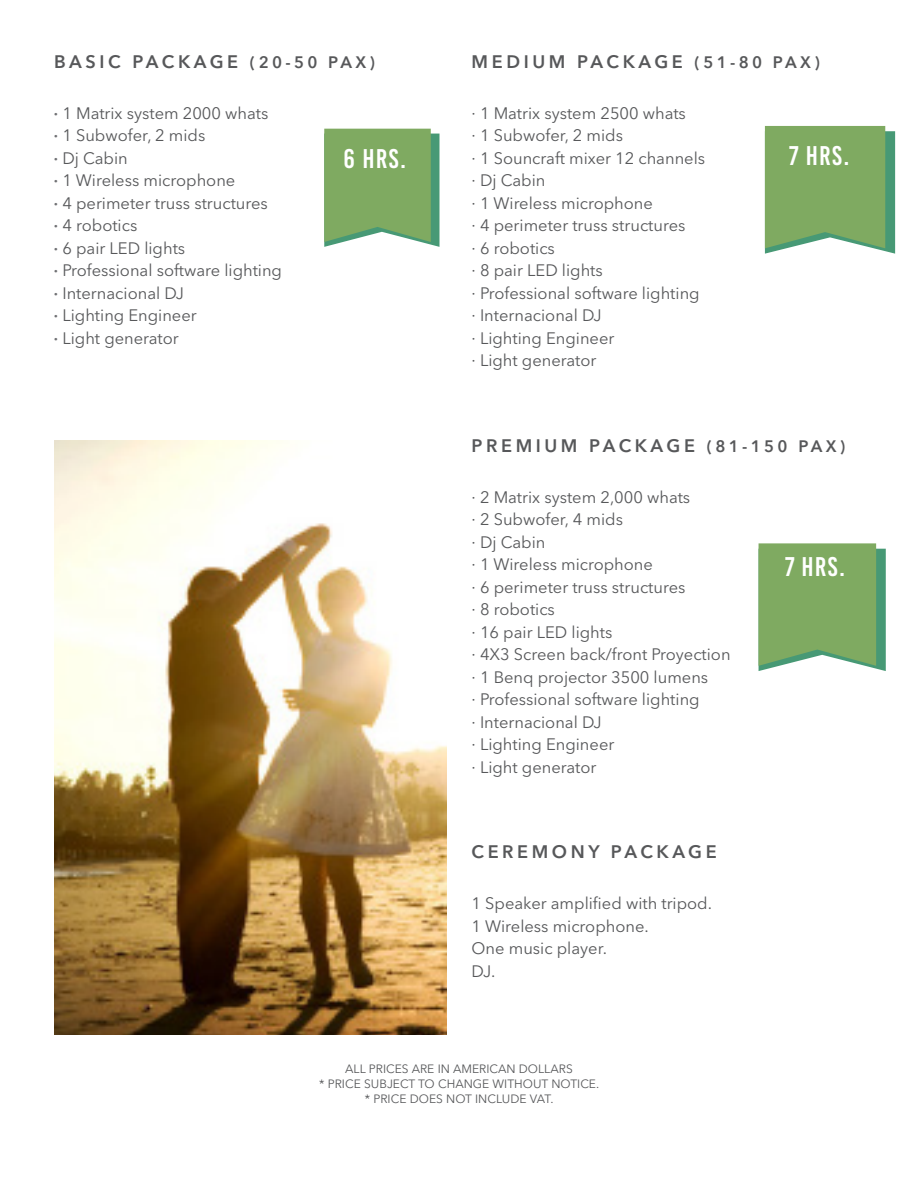
<style>
.page{position:relative;width:918px;height:1188px;background:#fff}
.page>*{position:absolute;margin:0;border:0;box-sizing:border-box;transform-origin:0 0}
.t1{font:27px "Bebas Kai";letter-spacing:.05em;color:#fff}
.t2{font:600 18px "Avenir Next LT Pro";letter-spacing:.2em;color:#57585a}
.t3{font:16.5px/22.5px "Avenir Next LT Pro";color:#57585a}
.t4{font:12px/15.3px "Avenir Next LT Pro";color:#57585a;text-align:center}
.s1{font-size:16.5px}
.s2{font-weight:600;color:#6f7073}
</style>
<div class="page">
<svg style="left:759px;top:543px;width:127px;height:128px;background:#82ae6e"></svg>
<svg style="left:324px;top:129px;width:116px;height:118px;background:#82ae6e"></svg>
<svg style="left:765px;top:126px;width:130px;height:128px;background:#82ae6e"></svg>
<img style="left:54px;top:440px;width:392px;height:595px">
<p class="t2" style="left:54px;top:50px;width:323px">BASIC PACKAGE <span class="s1">(20-50 PAX)</span></p>
<p class="t3" style="left:54px;top:102px;width:230px"><span class="s2">·</span> 1 Matrix system 2000 whats<br><span class="s2">·</span> 1 Subwofer, 2 mids<br><span class="s2">·</span> Dj Cabin<br><span class="s2">·</span> 1 Wireless microphone<br><span class="s2">·</span> 4 perimeter truss structures<br><span class="s2">·</span> 4 robotics<br><span class="s2">·</span> 6 pair LED lights<br><span class="s2">·</span> Professional software lighting <span class="s2">·</span> Internacional DJ<br><span class="s2">·</span> Lighting Engineer<br><span class="s2">·</span> Light generator</p>
<p class="t2" style="left:472px;top:50px;width:350px">MEDIUM PACKAGE <span class="s1">(51-80 PAX)</span></p>
<p class="t3" style="left:472px;top:102px;width:235px">· 1 Matrix system 2500 whats<br>· 1 Subwofer, 2 mids<br>· 1 Souncraft mixer 12 channels · Dj Cabin<br>· 1 Wireless microphone<br>· 4 perimeter truss structures<br>· 6 robotics<br>· 8 pair LED lights<br>· Professional software lighting · Internacional DJ<br>· Lighting Engineer<br>· Light generator</p>
<h1 class="t1" style="left:343px;top:144px;width:64px">6 HRS.</h1>
<h1 class="t1" style="left:789px;top:142px;width:62px">7 HRS.</h1>
<p class="t2" style="left:472px;top:434px;width:375px">PREMIUM PACKAGE <span class="s1">(81-150 PAX)</span></p>
<p class="t3" style="left:472px;top:486px;width:261px">· 2 Matrix system 2,000 whats<br>· 2 Subwofer, 4 mids<br>· Dj Cabin<br>· 1 Wireless microphone<br>· 6 perimeter truss structures<br>· 8 robotics<br>· 16 pair LED lights<br>· 4X3 Screen back/front Proyection · 1 Benq projector 3500 lumens<br>· Professional software lighting<br>· Internacional DJ<br>· Lighting Engineer<br>· Light generator</p>
<h1 class="t1" style="left:785px;top:553px;width:62px">7 HRS.</h1>
<p class="t2" style="left:472px;top:841px;width:247px">CEREMONY PACKAGE</p>
<p class="t3" style="left:472px;top:892px;width:242px">1 Speaker amplified with tripod.<br>1 Wireless microphone.<br>One music player.<br>DJ.</p>
<p class="t4" style="left:319px;top:1061px;width:282px">ALL PRICES ARE IN AMERICAN DOLLARS<br>* PRICE SUBJECT TO CHANGE WITHOUT NOTICE. * PRICE DOES NOT INCLUDE VAT.</p>
</div>
